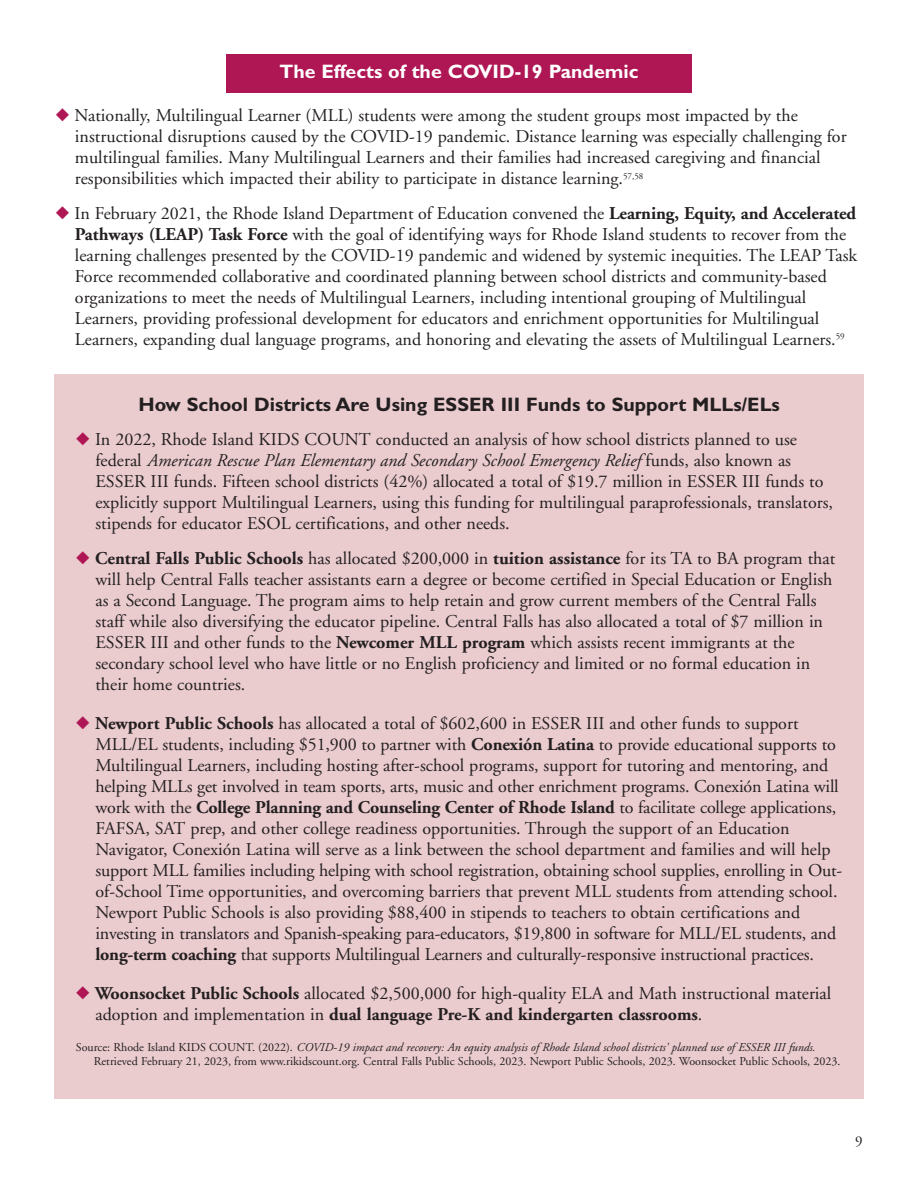
<style>
.page{position:relative;width:918px;height:1188px;background:#fff}
.page>*{position:absolute;margin:0;border:0;box-sizing:border-box;transform-origin:0 0}
.t1{font:700 19.5px "Gill Sans";color:#231f20}
.t2{font:700 19.5px "Gill Sans";color:#fff}
.t3{font:18px/21px "Adobe Garamond";color:#231f20}
.t4{font:15px "Adobe Garamond";color:#231f20}
.t5{font:12px/13.5px "Adobe Garamond";color:#231f20}
.s1{color:#af1654}
.s2{font-weight:700}
.s3{font-style:italic}
</style>
<div class="page">
<div style="left:226px;top:54px;width:465px;height:39px;background:#af1654"></div>
<div style="left:55px;top:374px;width:809px;height:725px;background:#eacbce"></div>
<p class="t2" style="left:279px;top:64px;width:361px">The Effects of the COVID-19 Pandemic</p>
<p class="t3" style="left:75px;top:107px;width:773px;text-indent:-19px"><span class="s1">◆</span> Nationally, Multilingual Learner (MLL) students were among the student groups most impacted by the instructional disruptions caused by the COVID-19 pandemic. Distance learning was especially challenging for multilingual families. Many Multilingual Learners and their families had increased caregiving and financial responsibilities which impacted their ability to participate in distance learning.<sup>57,58</sup></p>
<p class="t3" style="left:75px;top:204px;width:784px;text-indent:-19px"><span class="s1">◆</span> In February 2021, the Rhode Island Department of Education convened the <span class="s2">Learning, Equity, and Accelerated Pathways (LEAP) Task Force</span> with the goal of identifying ways for Rhode Island students to recover from the learning challenges presented by the COVID-19 pandemic and widened by systemic inequities. The LEAP Task Force recommended collaborative and coordinated planning between school districts and community-based organizations to meet the needs of Multilingual Learners, including intentional grouping of Multilingual Learners, providing professional development for educators and enrichment opportunities for Multilingual Learners, expanding dual language programs, and honoring and elevating the assets of Multilingual Learners.<sup>59</sup></p>
<p class="t1" style="left:138px;top:397px;width:643px">How School Districts Are Using ESSER III Funds to Support MLLs/ELs</p>
<p class="t3" style="left:95px;top:431px;width:739px;text-indent:-19px"><span class="s1">◆</span> In 2022, Rhode Island KIDS COUNT conducted an analysis of how school districts planned to use federal <span class="s3">American Rescue Plan Elementary and Secondary School Emergency Relief</span> funds, also known as ESSER III funds. Fifteen school districts (42%) allocated a total of $19.7 million in ESSER III funds to explicitly support Multilingual Learners, using this funding for multilingual paraprofessionals, translators, stipends for educator ESOL certifications, and other needs.</p>
<p class="t3" style="left:95px;top:549px;width:741px;text-indent:-19px"><span class="s1">◆</span> <span class="s2">Central Falls Public Schools</span> has allocated $200,000 in <span class="s2">tuition assistance</span> for its TA to BA program that will help Central Falls teacher assistants earn a degree or become certified in Special Education or English as a Second Language. The program aims to help retain and grow current members of the Central Falls staff while also diversifying the educator pipeline. Central Falls has also allocated a total of $7 million in ESSER III and other funds to the <span class="s2">Newcomer MLL program</span> which assists recent immigrants at the secondary school level who have little or no English proficiency and limited or no formal education in their home countries.</p>
<p class="t3" style="left:95px;top:714px;width:748px;text-indent:-19px"><span class="s1">◆</span> <span class="s2">Newport Public Schools</span> has allocated a total of $602,600 in ESSER III and other funds to support MLL/EL students, including $51,900 to partner with <span class="s2">Conexión Latina</span> to provide educational supports to Multilingual Learners, including hosting after-school programs, support for tutoring and mentoring, and helping MLLs get involved in team sports, arts, music and other enrichment programs. Conexión Latina will work with the <span class="s2">College Planning and Counseling Center of Rhode Island</span> to facilitate college applications, FAFSA, SAT prep, and other college readiness opportunities. Through the support of an Education Navigator, Conexión Latina will serve as a link between the school department and families and will help support MLL families including helping with school registration, obtaining school supplies, enrolling in Out&shy;of-School Time opportunities, and overcoming barriers that prevent MLL students from attending school.<br>Newport Public Schools is also providing $88,400 in stipends to teachers to obtain certifications and investing in translators and Spanish-speaking para-educators, $19,800 in software for MLL/EL students, and <span class="s2">long-term coaching</span> that supports Multilingual Learners and culturally-responsive instructional practices.</p>
<p class="t3" style="left:95px;top:984px;width:737px;text-indent:-19px"><span class="s1">◆</span> <span class="s2">Woonsocket Public Schools</span> allocated $2,500,000 for high-quality ELA and Math instructional material adoption and implementation in <span class="s2">dual language Pre-K and kindergarten classrooms</span>.</p>
<p class="t5" style="left:94px;top:1042px;width:748px;text-indent:-18px">Source: Rhode Island KIDS COUNT. (2022). <span class="s3">COVID-19 impact and recovery: An equity analysis of Rhode Island school districts' planned use of ESSER III funds.<br></span>Retrieved February 21, 2023, from www.rikidscount.org. Central Falls Public Schools, 2023. Newport Public Schools, 2023. Woonsocket Public Schools, 2023.</p>
<p class="t4" style="left:855px;top:1136px;width:9px">9</p>
</div>
